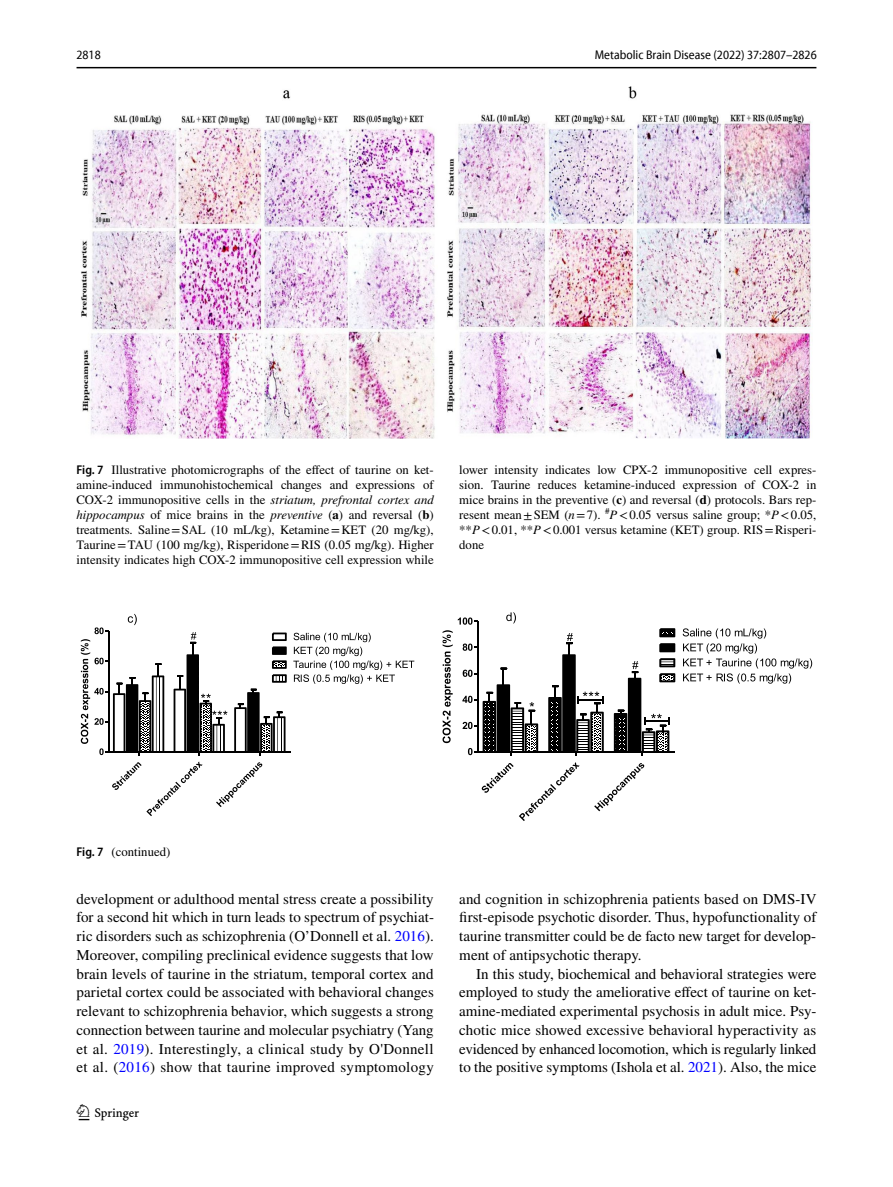
<style>
.page{position:relative;width:893px;height:1187px;background:#fff}
.page>*{position:absolute;margin:0;border:0;box-sizing:border-box;transform-origin:0 0}
.t1{font:22.5px "Springnew Regular 2";color:#000}
.t2{font:15px/18.8px "STIX";color:#000;text-align:justify}
.t3{font:12.75px/15px "STIX";color:#000;text-align:justify}
.t4{font:semi-condensed 12.75px "Myriad Pro Unic";color:#000}
.s1{font-family:"Myriad Pro";font-weight:600;font-stretch:semi-condensed}
.s2{font-style:italic}
.s3{font-weight:700}
.s4{color:#00f}
</style>
<div class="page">
<hr style="left:77px;top:67px;width:739px;height:1px;background:#000">
<img style="left:81px;top:87px;width:730px;height:352px">
<hr style="left:478px;top:751px;width:197px;height:1px;background:#000">
<svg style="left:482px;top:762px;width:98px;height:59px"></svg>
<svg style="left:594px;top:763px;width:50px;height:48px"></svg>
<hr style="left:477px;top:621px;width:1px;height:130px;background:#000">
<svg style="left:463px;top:643px;width:14px;height:7px"></svg>
<svg style="left:458px;top:617px;width:20px;height:7px"></svg>
<svg style="left:659px;top:628px;width:16px;height:9px"></svg>
<svg style="left:659px;top:643px;width:16px;height:9px"></svg>
<svg style="left:683px;top:628px;width:129px;height:55px"></svg>
<svg style="left:548px;top:633px;width:56px;height:122px"></svg>
<svg style="left:614px;top:658px;width:61px;height:97px"></svg>
<svg style="left:462px;top:667px;width:76px;height:88px"></svg>
<svg style="left:442px;top:630px;width:11px;height:113px"></svg>
<hr style="left:108px;top:751px;width:183px;height:1px;background:#000">
<svg style="left:112px;top:761px;width:91px;height:55px"></svg>
<svg style="left:234px;top:688px;width:52px;height:67px"></svg>
<svg style="left:216px;top:762px;width:46px;height:45px"></svg>
<svg style="left:272px;top:632px;width:15px;height:36px"></svg>
<svg style="left:293px;top:632px;width:121px;height:52px"></svg>
<svg style="left:272px;top:674px;width:15px;height:8px"></svg>
<svg style="left:174px;top:632px;width:53px;height:123px"></svg>
<svg style="left:81px;top:614px;width:83px;height:141px"></svg>
<svg style="left:506px;top:612px;width:10px;height:11px"></svg>
<p class="t4" style="left:76px;top:50px;width:26px">2818</p>
<p class="t4" style="left:595px;top:50px;width:223px">Metabolic Brain Disease (2022) 37:2807–2826</p>
<p class="t3" style="left:77px;top:463px;width:359px"><span class="s1">Fig. 7</span> Illustrative photomicrographs of the effect of taurine on ket&shy;amine-induced immunohistochemical changes and expressions of COX-2 immunopositive cells in the <span class="s2">striatum, prefrontal cortex and hippocampus</span> of mice brains in the <span class="s2">preventive</span> (<span class="s3">a</span>) and reversal (<span class="s3">b</span>) treatments. Saline=SAL (10 mL/kg), Ketamine=KET (20 mg/kg), Taurine=TAU (100 mg/kg), Risperidone=RIS (0.05 mg/kg). Higher intensity indicates high COX-2 immunopositive cell expression while</p>
<p class="t3" style="left:459px;top:463px;width:359px">lower intensity indicates low CPX-2 immunopositive cell expres&shy;sion. Taurine reduces ketamine-induced expression of COX-2 in mice brains in the preventive (<span class="s3">c</span>) and reversal (<span class="s3">d</span>) protocols. Bars rep&shy;resent mean±SEM (<span class="s2">n</span>=7). <sup>#</sup><span class="s2">P</span>&lt;0.05 versus saline group; *<span class="s2">P</span>&lt;0.05, **<span class="s2">P</span>&lt;0.01, **<span class="s2">P</span>&lt;0.001 versus ketamine (KET) group. RIS=Risperi&shy;done</p>
<p class="t3" style="left:77px;top:845px;width:95px"><span class="s1">Fig. 7</span> (continued)</p>
<p class="t2" style="left:77px;top:890px;width:359px">development or adulthood mental stress create a possibility for a second hit which in turn leads to spectrum of psychiat&shy;ric disorders such as schizophrenia (O’Donnell et al. <span class="s4">2016</span>).<br>Moreover, compiling preclinical evidence suggests that low brain levels of taurine in the striatum, temporal cortex and parietal cortex could be associated with behavioral changes relevant to schizophrenia behavior, which suggests a strong connection between taurine and molecular psychiatry (Yang et al. <span class="s4">2019</span>). Interestingly, a clinical study by O'Donnell et al. (<span class="s4">2016</span>) show that taurine improved symptomology</p>
<p class="t2" style="left:459px;top:890px;width:359px">and cognition in schizophrenia patients based on DMS-IV first-episode psychotic disorder. Thus, hypofunctionality of taurine transmitter could be de facto new target for develop&shy;ment of antipsychotic therapy.</p>
<p class="t2" style="left:459px;top:965px;width:359px;text-indent:17px">In this study, biochemical and behavioral strategies were employed to study the ameliorative effect of taurine on ket&shy;amine-mediated experimental psychosis in adult mice. Psy&shy;chotic mice showed excessive behavioral hyperactivity as evidenced by enhanced locomotion, which is regularly linked to the positive symptoms (Ishola et al. <span class="s4">2021</span>). Also, the mice</p>
<h1 class="t1" style="left:79px;top:1104px;width:62px">1 3</h1>
</div>
